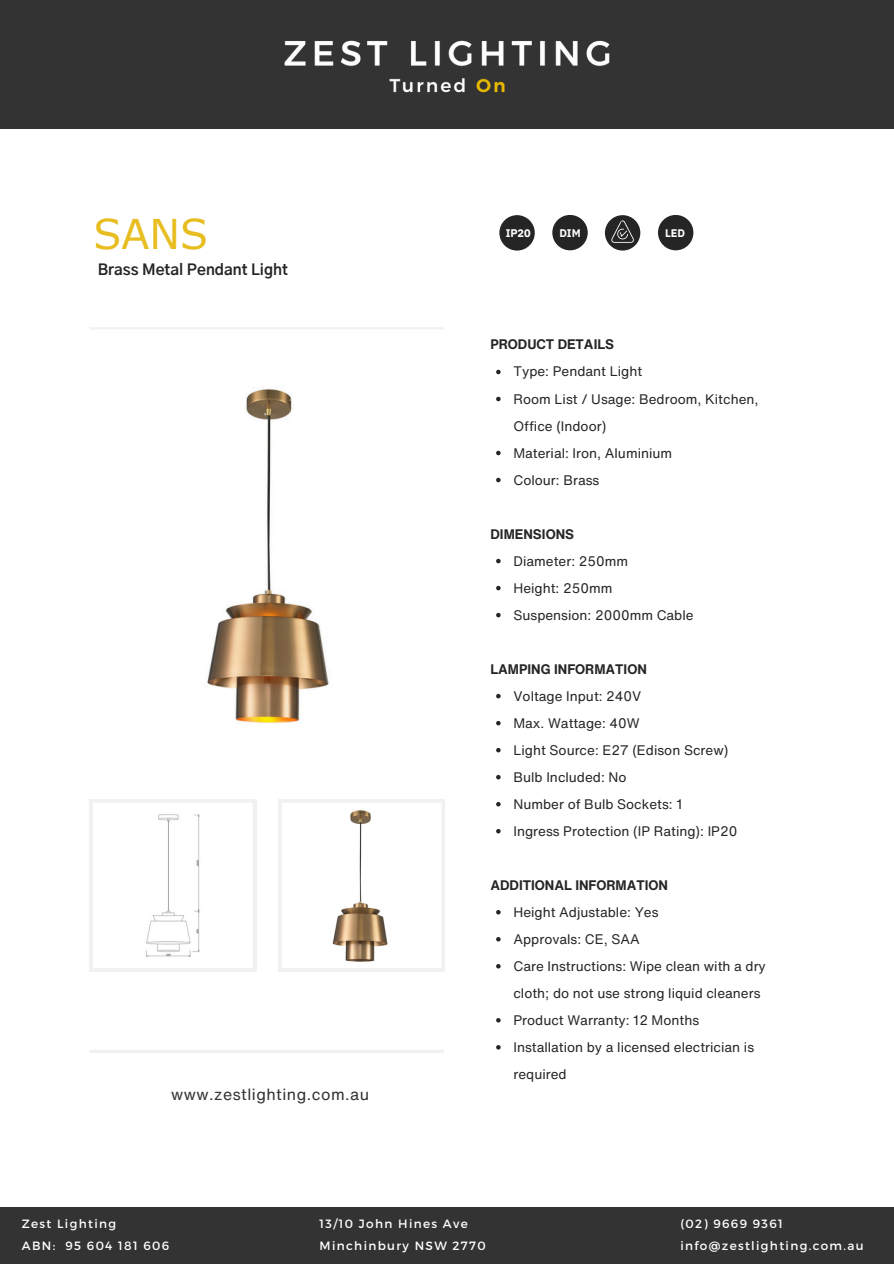
<style>
.page{position:relative;width:894px;height:1264px;background:#fff}
.page>*{position:absolute;margin:0;border:0;box-sizing:border-box;transform-origin:0 0}
.t1{font:40.95px "Verdana Pro";color:#e7bd20}
.t2{font:15.9px "Helvetica Now Text";letter-spacing:.03em;color:#333}
.t3{font:700 15.15px "Gothic A1";color:#252525}
.t4{font:13.5px/27px "Helvetica Now Text";color:#252525}
.t5{font:700 13.5px "Helvetica Now Text";color:#252525}
.t6{font:12px "Montserrat";letter-spacing:.11em;color:#fff}
.t7{font:700 10.95px "IBM Plex Sans";color:#fff}
</style>
<div class="page">
<div style="left:0;top:0;width:893px;height:129px;background:#333"></div>
<svg style="left:89px;top:799px;width:167px;height:172px"></svg>
<svg style="left:278px;top:799px;width:166px;height:172px"></svg>
<img style="left:284px;top:40px;width:326px;height:53px">
<div style="left:0;top:1207px;width:893px;height:56px;background:#333"></div>
<hr style="left:89px;top:327px;width:354px;height:2px;background:#f1f1f1">
<hr style="left:89px;top:1049px;width:354px;height:3px;background:#f1f1f1">
<img style="left:207px;top:389px;width:122px;height:335px">
<img style="left:287px;top:808px;width:149px;height:154px">
<img style="left:98px;top:808px;width:149px;height:154px">
<svg style="left:496px;top:370px;width:4px;height:4px"></svg>
<svg style="left:496px;top:397px;width:4px;height:4px"></svg>
<svg style="left:496px;top:451px;width:4px;height:4px"></svg>
<svg style="left:496px;top:478px;width:4px;height:4px"></svg>
<svg style="left:496px;top:559px;width:4px;height:4px"></svg>
<svg style="left:496px;top:586px;width:4px;height:4px"></svg>
<svg style="left:496px;top:613px;width:4px;height:4px"></svg>
<svg style="left:496px;top:694px;width:4px;height:4px"></svg>
<svg style="left:496px;top:721px;width:4px;height:4px"></svg>
<svg style="left:496px;top:748px;width:4px;height:4px"></svg>
<svg style="left:496px;top:775px;width:4px;height:4px"></svg>
<svg style="left:496px;top:802px;width:4px;height:4px"></svg>
<svg style="left:496px;top:829px;width:4px;height:4px"></svg>
<svg style="left:496px;top:910px;width:4px;height:4px"></svg>
<svg style="left:496px;top:937px;width:4px;height:4px"></svg>
<svg style="left:496px;top:964px;width:4px;height:4px"></svg>
<svg style="left:496px;top:1018px;width:4px;height:4px"></svg>
<svg style="left:496px;top:1045px;width:4px;height:4px"></svg>
<div style="left:499px;top:215px;width:35px;height:35px;background:#252525;border-radius:50%"></div>
<div style="left:604px;top:215px;width:36px;height:35px;background:#252525;border-radius:50%"></div>
<svg style="left:611px;top:220px;width:23px;height:23px"></svg>
<div style="left:657px;top:215px;width:36px;height:35px;background:#252525;border-radius:50%"></div>
<div style="left:552px;top:215px;width:35px;height:35px;background:#252525;border-radius:50%"></div>
<p class="t1" style="left:94px;top:207px;width:116px">SANS</p>
<h4 class="t3" style="left:98px;top:263px;width:191px">Brass Metal Pendant Light</h4>
<p class="t2" style="left:171px;top:1082px;width:199px">www.zestlighting.com.au</p>
<p class="t7" style="left:505px;top:226px;width:27px">IP20</p>
<p class="t7" style="left:559px;top:225px;width:23px">DIM</p>
<p class="t7" style="left:665px;top:226px;width:22px">LED</p>
<h6 class="t5" style="left:490px;top:334px;width:125px">PRODUCT DETAILS</h6>
<h6 class="t4" style="left:513px;top:358px;width:130px">Type: Pendant Light</h6>
<p class="t4" style="left:513px;top:385px;width:246px">Room List / Usage: Bedroom, Kitchen,<br>Office (Indoor)</p>
<p class="t4" style="left:513px;top:439px;width:160px">Material: Iron, Aluminium</p>
<p class="t4" style="left:513px;top:466px;width:87px">Colour: Brass</p>
<h3 class="t5" style="left:490px;top:523px;width:85px">DIMENSIONS</h3>
<h4 class="t4" style="left:513px;top:547px;width:116px">Diameter: 250mm</h4>
<p class="t4" style="left:513px;top:574px;width:100px">Height: 250mm</p>
<p class="t4" style="left:513px;top:601px;width:182px">Suspension: 2000mm Cable</p>
<p class="t5" style="left:490px;top:658px;width:158px">LAMPING INFORMATION</p>
<p class="t4" style="left:513px;top:682px;width:129px">Voltage Input: 240V</p>
<h4 class="t4" style="left:513px;top:709px;width:128px">Max. Wattage: 40W</h4>
<p class="t4" style="left:513px;top:736px;width:216px">Light Source: E27 (Edison Screw)</p>
<p class="t4" style="left:513px;top:763px;width:114px">Bulb Included: No</p>
<p class="t4" style="left:513px;top:790px;width:170px">Number of Bulb Sockets: 1</p>
<h4 class="t4" style="left:513px;top:817px;width:225px">Ingress Protection (IP Rating): IP20</h4>
<p class="t5" style="left:490px;top:874px;width:179px">ADDITIONAL INFORMATION</p>
<p class="t4" style="left:513px;top:898px;width:146px">Height Adjustable: Yes</p>
<p class="t4" style="left:513px;top:925px;width:128px">Approvals: CE, SAA</p>
<p class="t4" style="left:513px;top:952px;width:254px">Care Instructions: Wipe clean with a dry cloth; do not use strong liquid cleaners</p>
<p class="t4" style="left:513px;top:1006px;width:187px">Product Warranty: 12 Months</p>
<p class="t4" style="left:513px;top:1033px;width:242px">Installation by a licensed electrician is required</p>
<p class="t6" style="left:22px;top:1216px;width:96px">Zest Lighting</p>
<p class="t6" style="left:22px;top:1238px;width:149px">ABN: 95 604 181 606</p>
<p class="t6" style="left:319px;top:1216px;width:150px">13/10 John Hines Ave</p>
<p class="t6" style="left:319px;top:1238px;width:167px">Minchinbury NSW 2770</p>
<p class="t6" style="left:680px;top:1216px;width:104px">(02) 9669 9361</p>
<p class="t6" style="left:680px;top:1238px;width:185px">info@zestlighting.com.au</p>
</div>
